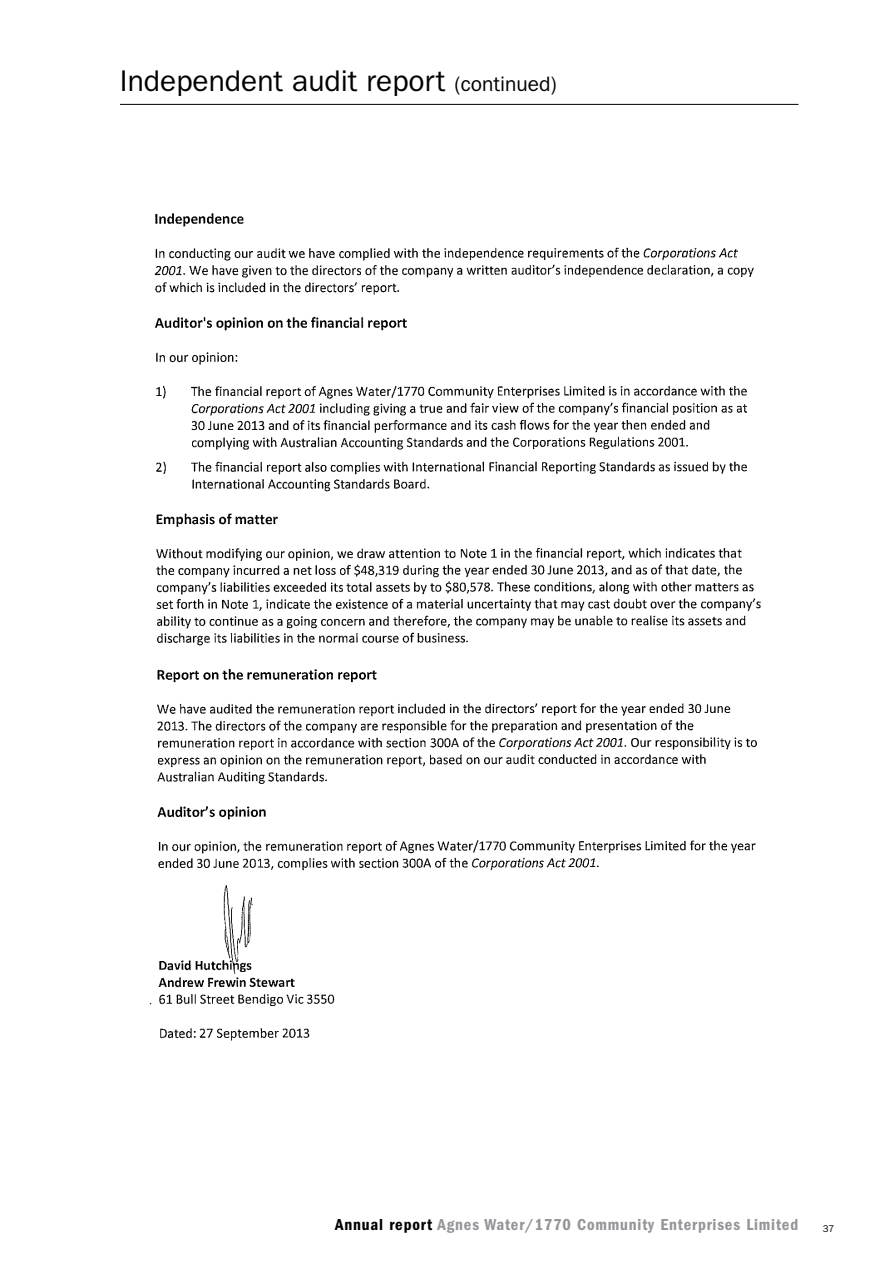
<style>
.page{position:relative;width:893px;height:1263px;background:#fff}
.page>*{position:absolute;margin:0;border:0;box-sizing:border-box;transform-origin:0 0}
.t1{font:30px "Franklin Gothic";color:#000}
.t2{font:600 condensed 16.5px "Franklin Gothic";letter-spacing:.05em;color:#939598}
.t3{font:9.75px "Franklin Gothic";color:#000}
.s1{font-size:21px}
.s2{color:#000}
</style>
<div class="page">
<hr style="left:120px;top:104px;width:678px;height:1px;background:#000">
<img style="left:149px;top:213px;width:612px;height:828px">
<h1 class="t1" style="left:120px;top:64px;width:438px">Independent audit report <span class="s1">(continued)</span></h1>
<p class="t2" style="left:335px;top:1215px;width:465px"><span class="s2">Annual report</span> Agnes Water/1770 Community Enterprises Limited</p>
<p class="t3" style="left:823px;top:1223px;width:13px">37</p>
</div>
